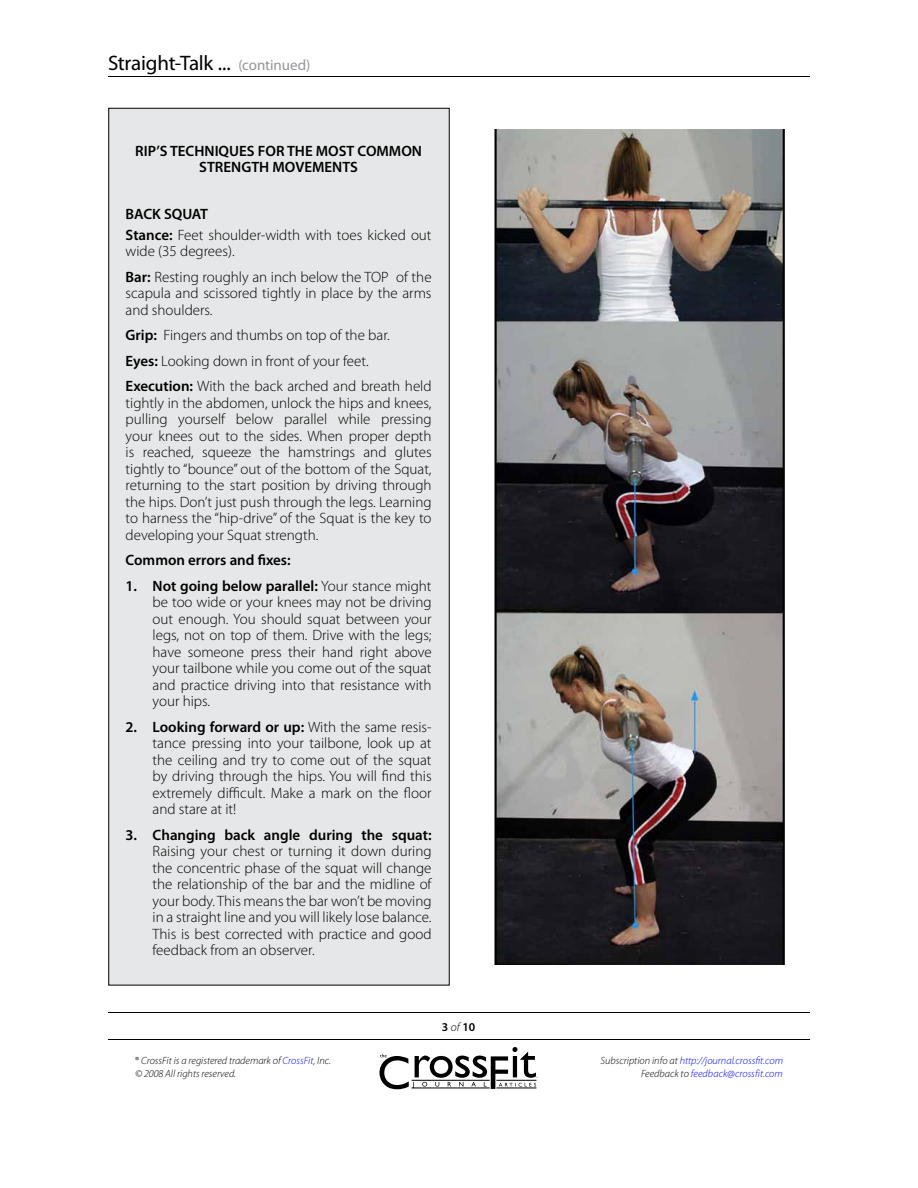
<style>
.page{position:relative;width:918px;height:1188px;background:#fff}
.page>*{position:absolute;margin:0;border:0;box-sizing:border-box;transform-origin:0 0}
.t1{font:21px "Myriad Pro";letter-spacing:-.01em;color:#000}
.t2{font:300 15px/16.5px "Myriad Pro";color:#000}
.t3{font:600 15px/16.5px "Myriad Pro";color:#000;text-align:center}
.t4{font:600 12px "Myriad Pro";color:#000}
.t5{font:italic 300 10.5px/12.6px "Myriad Pro";color:#00f;text-align:right}
.t6{font:italic 300 10.5px/12.6px "Myriad Pro";color:#000}
.s1{font-size:15px;color:#939598}
.s2{font-weight:600}
.s3{font-weight:300;font-style:italic}
.s4{font-style:normal}
.s5{color:#00f}
.s6{color:#000}
</style>
<div class="page">
<svg style="left:379px;top:1047px;width:159px;height:42px"></svg>
<hr style="left:108px;top:1012px;width:702px;height:1px;background:#000">
<hr style="left:108px;top:1039px;width:702px;height:1px;background:#000">
<hr style="left:108px;top:76px;width:702px;height:1px;background:#000">
<div style="left:109px;top:108px;width:340px;height:877px;background:#e6e7e8"></div>
<img style="left:494px;top:129px;width:291px;height:835px">
<h1 class="t1" style="left:108px;top:51px;width:204px">Straight-Talk ... <span class="s1">(continued)</span></h1>
<p class="t3" style="left:135px;top:143px;width:288px">RIP’S TECHNIQUES FOR THE MOST COMMON<br>STRENGTH MOVEMENTS</p>
<p class="t2" style="left:126px;top:203px;width:307px;line-height:21px"><span class="s2">BACK SQUAT<br>Stance:</span> Feet shoulder-width with toes kicked out</p>
<p class="t2" style="left:126px;top:239px;width:307px;line-height:25.5px">wide (35 degrees).<br><span class="s2">Bar:</span> Resting roughly an inch below the TOP of the</p>
<p class="t2" style="left:126px;top:285px;width:307px">scapula and scissored tightly in place by the arms and shoulders.</p>
<p class="t2" style="left:126px;top:323px;width:308px;line-height:25.5px"><span class="s2">Grip:</span> Fingers and thumbs on top of the bar.<br><span class="s2">Eyes:</span> Looking down in front of your feet.<br><span class="s2">Execution:</span> With the back arched and breath held</p>
<p class="t2" style="left:126px;top:395px;width:308px;text-align:justify">tightly in the abdomen, unlock the hips and knees, pulling yourself below parallel while pressing your knees out to the sides. When proper depth is reached, squeeze the hamstrings and glutes tightly to “bounce” out of the bottom of the Squat, returning to the start position by driving through the hips. Don’t just push through the legs. Learning to harness the “hip-drive” of the Squat is the key to developing your Squat strength.</p>
<p class="t3" style="left:126px;top:552px;width:167px">Common errors and fixes:</p>
<p class="t2" style="left:153px;top:578px;width:281px;text-align:justify;text-indent:-27px"><span class="s2">1. Not going below parallel:</span> Your stance might be too wide or your knees may not be driving out enough. You should squat between your legs, not on top of them. Drive with the legs; have someone press their hand right above your tailbone while you come out of the squat and practice driving into that resistance with your hips.</p>
<p class="t2" style="left:153px;top:719px;width:281px;text-align:justify;text-indent:-27px"><span class="s2">2. Looking forward or up:</span> With the same resis&shy;tance pressing into your tailbone, look up at the ceiling and try to come out of the squat by driving through the hips. You will find this extremely difficult. Make a mark on the floor and stare at it!</p>
<p class="t3" style="left:126px;top:827px;width:307px">3. Changing back angle during the squat:</p>
<p class="t2" style="left:153px;top:843px;width:280px;text-align:justify">Raising your chest or turning it down during the concentric phase of the squat will change the relationship of the bar and the midline of your body. This means the bar won’t be moving in a straight line and you will likely lose balance.<br>This is best corrected with practice and good feedback from an observer.</p>
<p class="t4" style="left:442px;top:1020px;width:35px">3 <span class="s3">of</span> 10</p>
<p class="t6" style="left:135px;top:1055px;width:198px"><span class="s4">®</span> CrossFit is a registered trademark of <span class="s5">CrossFit</span>, Inc. © 2008 All rights reserved.</p>
<p class="t5" style="left:601px;top:1055px;width:184px"><span class="s6">Subscription info at</span> http://journal.crossfit.com<br><span class="s6">Feedback to</span> feedback@crossfit.com</p>
</div>
